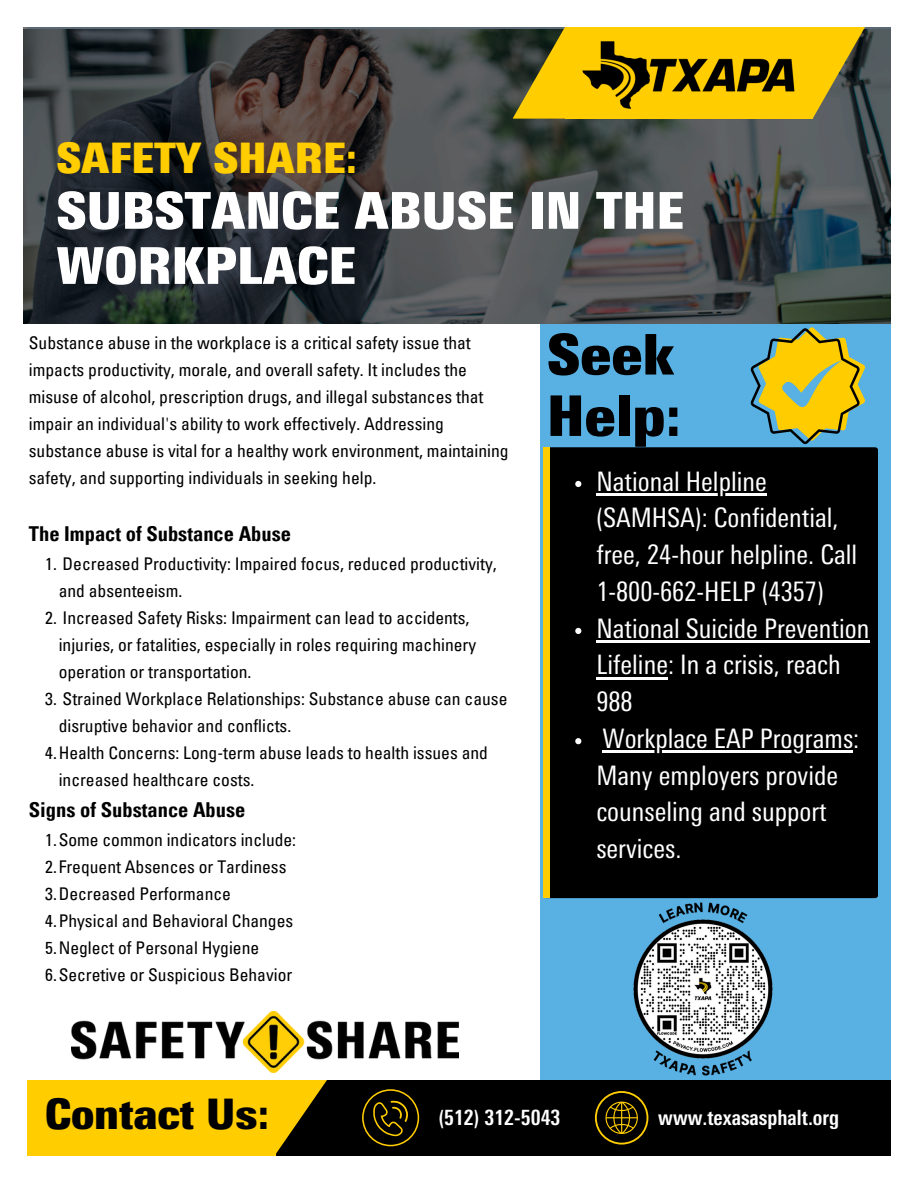
<style>
.page{position:relative;width:918px;height:1188px;background:#fff}
.page>*{position:absolute;margin:0;border:0;box-sizing:border-box;transform-origin:0 0}
.t1{font:55.95px/61.3px "Univers Next Pro X Black Cond";color:#000}
.t2{font:50.85px/55.2px "Univers Next Pro X Black Cond";color:#fff}
.t3{font:42px "Univers Next Pro X Black Cond";color:#ffcd00}
.t4{font:42px "Univers Next Pro X Black Cond";color:#000}
.t5{font:condensed 26.85px/36.8px "Univers Next Pro";color:#fff}
.t6{font:700 condensed 21px "Univers Next Pro";color:#fff}
.t7{font:700 condensed 20.55px "Univers LT Pro";color:#000}
.t8{font:condensed 17.55px/27px "Univers LT Pro";color:#000}
</style>
<div class="page">
<div style="left:540px;top:324px;width:351px;height:821px;background:#58b0e3"></div>
<div style="left:260px;top:1080px;width:631px;height:76px;background:#000"></div>
<svg style="left:595px;top:1091px;width:53px;height:54px"></svg>
<svg style="left:362px;top:1089px;width:57px;height:57px"></svg>
<div style="left:550px;top:447px;width:328px;height:451px;background:#000"></div>
<div style="left:544px;top:447px;width:6px;height:451px;background:#ffcd00"></div>
<svg style="left:751px;top:327px;width:114px;height:117px"></svg>
<img style="left:72px;top:1011px;width:387px;height:61px">
<img style="left:606px;top:891px;width:194px;height:185px">
<svg style="left:23px;top:27px;width:868px;height:297px;background:#3d4042"></svg>
<svg style="left:811px;top:27px;width:54px;height:92px;background:#a08a23"></svg>
<svg style="left:513px;top:27px;width:54px;height:92px;background:#998417"></svg>
<img style="left:567px;top:27px;width:244px;height:96px">
<div style="left:27px;top:1080px;width:248px;height:76px;background:#ffcd00"></div>
<svg style="left:275px;top:1080px;width:52px;height:76px"></svg>
<svg style="left:575px;top:481px;width:6px;height:6px"></svg>
<hr style="left:596px;top:493px;width:171px;height:3px;background:#fff">
<svg style="left:575px;top:628px;width:6px;height:6px"></svg>
<hr style="left:596px;top:640px;width:273px;height:3px;background:#fff">
<hr style="left:596px;top:677px;width:72px;height:2px;background:#fff">
<svg style="left:575px;top:738px;width:6px;height:6px"></svg>
<hr style="left:602px;top:750px;width:251px;height:3px;background:#fff">
<p class="t3" style="left:56px;top:141px;width:303px">SAFETY SHARE:</p>
<h6 class="t2" style="left:56px;top:188px;width:629px">SUBSTANCE ABUSE IN THE<br>WORKPLACE</h6>
<h1 class="t8" style="left:29px;top:331px;width:481px">Substance abuse in the workplace is a critical safety issue that impacts productivity, morale, and overall safety. It includes the misuse of alcohol, prescription drugs, and illegal substances that impair an individual's ability to work effectively. Addressing substance abuse is vital for a healthy work environment, maintaining safety, and supporting individuals in seeking help.</h1>
<h2 class="t7" style="left:29px;top:526px;width:264px">The Impact of Substance Abuse</h2>
<p class="t8" style="left:59px;top:553px;width:440px;text-indent:-13px">1. Decreased Productivity: Impaired focus, reduced productivity, and absenteeism.</p>
<p class="t8" style="left:59px;top:607px;width:419px;text-indent:-13px">2. Increased Safety Risks: Impairment can lead to accidents, injuries, or fatalities, especially in roles requiring machinery operation or transportation.</p>
<p class="t8" style="left:59px;top:688px;width:450px;text-indent:-13px">3. Strained Workplace Relationships: Substance abuse can cause disruptive behavior and conflicts.</p>
<p class="t8" style="left:59px;top:742px;width:431px;text-indent:-13px">4.Health Concerns: Long-term abuse leads to health issues and increased healthcare costs.</p>
<p class="t7" style="left:29px;top:802px;width:218px">Signs of Substance Abuse</p>
<p class="t8" style="left:45px;top:829px;width:252px">1.Some common indicators include:</p>
<h6 class="t8" style="left:45px;top:856px;width:243px">2.Frequent Absences or Tardiness</h6>
<p class="t8" style="left:45px;top:883px;width:187px">3.Decreased Performance</p>
<p class="t8" style="left:45px;top:910px;width:250px">4.Physical and Behavioral Changes</p>
<p class="t8" style="left:45px;top:937px;width:215px">5.Neglect of Personal Hygiene</p>
<p class="t8" style="left:45px;top:964px;width:249px">6.Secretive or Suspicious Behavior</p>
<p class="t1" style="left:547px;top:330px;width:136px">Seek<br>Help:</p>
<p class="t5" style="left:596px;top:466px;width:262px">National Helpline (SAMHSA): Confidential, free, 24-hour helpline. Call<br>1-800-662-HELP (4357)</p>
<p class="t5" style="left:596px;top:613px;width:275px">National Suicide Prevention<br>Lifeline: In a crisis, reach<br>988</p>
<p class="t5" style="left:596px;top:723px;width:264px">Workplace EAP Programs:<br>Many employers provide counseling and support services.</p>
<p class="t4" style="left:45px;top:1097px;width:226px">Contact Us:</p>
<p class="t6" style="left:438px;top:1109px;width:124px">(512) 312-5043</p>
<p class="t6" style="left:658px;top:1109px;width:182px">www.texasasphalt.org</p>
</div>
